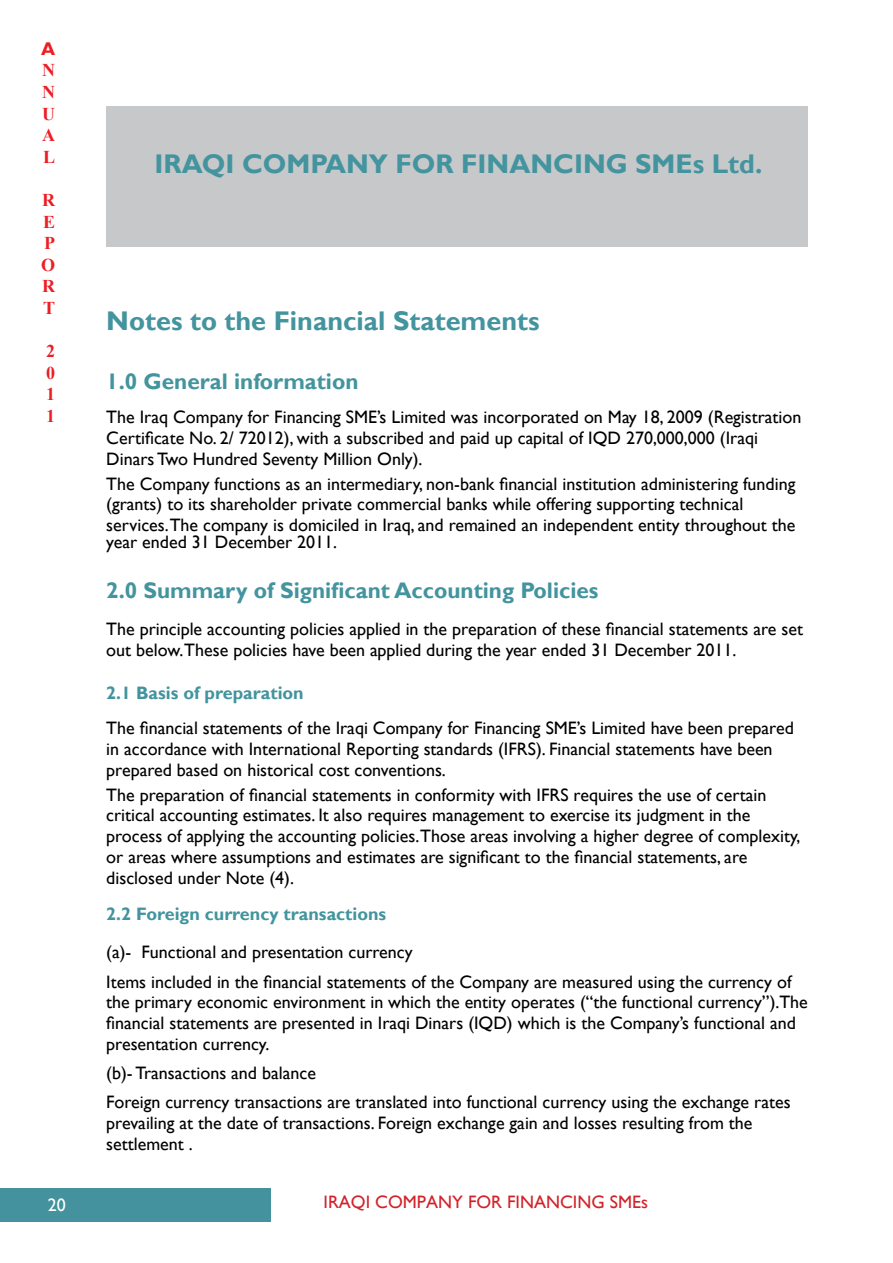
<style>
.page{position:relative;width:893px;height:1263px;background:#fff}
.page>*{position:absolute;margin:0;border:0;box-sizing:border-box;transform-origin:0 0}
.t1{font:700 27px "Gill Sans";color:#43949e}
.t2{font:700 22.5px "Gill Sans";color:#43949e}
.t3{font:18px/20.7px "Gill Sans";color:#000}
.t4{font:700 18px "Gill Sans";color:#43949e}
.t5{font:18px "Gill Sans";color:#d2232a}
.t6{font:700 18px/21.6px "Times New Roman";color:#ed1d24;text-align:justify}
.t7{font:18px "Gill Sans";color:#fff}
.t8{font:700 18px "Gill Sans";color:#ed1d24}
</style>
<div class="page">
<div style="left:0;top:1187px;width:270px;height:34px;background:#43929d"></div>
<div style="left:106px;top:106px;width:702px;height:141px;background:#c7c8ca"></div>
<p class="t8" style="left:41px;top:38px;width:16px">A</p>
<p class="t6" style="left:42px;top:59px;width:14px">N N U A L</p>
<p class="t6" style="left:41px;top:189px;width:16px">R E P O R T</p>
<p class="t6" style="left:46px;top:340px;width:10px">2<br>0<br>1<br>1</p>
<h1 class="t1" style="left:155px;top:148px;width:609px">IRAQI COMPANY FOR FINANCING SMEs Ltd.</h1>
<h1 class="t1" style="left:106px;top:305px;width:435px">Notes to the Financial Statements</h1>
<p class="t2" style="left:106px;top:368px;width:254px">1.0 General information</p>
<p class="t3" style="left:106px;top:407px;width:697px">The Iraq Company for Financing SME’s Limited was incorporated on May 18, 2009 (Registration<br>Certificate No. 2/ 72012), with a subscribed and paid up capital of IQD 270,000,000 (Iraqi<br>Dinars Two Hundred Seventy Million Only).</p>
<p class="t3" style="left:106px;top:474px;width:691px">The Company functions as an intermediary, non-bank financial institution administering funding (grants) to its shareholder private commercial banks while offering supporting technical services.The company is domiciled in Iraq, and remained an independent entity throughout the</p>
<p class="t3" style="left:106px;top:532px;width:232px">year ended 31 December 2011.</p>
<p class="t2" style="left:106px;top:577px;width:494px">2.0 Summary of Significant Accounting Policies</p>
<p class="t3" style="left:106px;top:619px;width:698px">The principle accounting policies applied in the preparation of these financial statements are set out below.These policies have been applied during the year ended 31 December 2011.</p>
<p class="t4" style="left:106px;top:682px;width:199px">2.1 Basis of preparation</p>
<p class="t3" style="left:106px;top:718px;width:689px">The financial statements of the Iraqi Company for Financing SME’s Limited have been prepared in accordance with International Reporting standards (IFRS). Financial statements have been prepared based on historical cost conventions.</p>
<p class="t3" style="left:106px;top:784px;width:696px">The preparation of financial statements in conformity with IFRS requires the use of certain critical accounting estimates. It also requires management to exercise its judgment in the process of applying the accounting policies.Those areas involving a higher degree of complexity, or areas where assumptions and estimates are significant to the financial statements, are disclosed under Note (4).</p>
<p class="t4" style="left:106px;top:902px;width:281px">2.2 Foreign currency transactions</p>
<p class="t3" style="left:106px;top:938px;width:687px;line-height:29.2px">(a)- Functional and presentation currency<br>Items included in the financial statements of the Company are measured using the currency of</p>
<p class="t3" style="left:106px;top:992px;width:703px">the primary economic environment in which the entity operates (“the functional currency”).The financial statements are presented in Iraqi Dinars (IQD) which is the Company’s functional and presentation currency.</p>
<p class="t3" style="left:106px;top:1059px;width:686px;line-height:29.2px">(b)- Transactions and balance<br>Foreign currency transactions are translated into functional currency using the exchange rates</p>
<p class="t3" style="left:106px;top:1113px;width:648px">prevailing at the date of transactions. Foreign exchange gain and losses resulting from the settlement .</p>
<p class="t7" style="left:48px;top:1195px;width:19px">20</p>
<p class="t5" style="left:324px;top:1192px;width:326px">IRAQI COMPANY FOR FINANCING SMEs</p>
</div>
